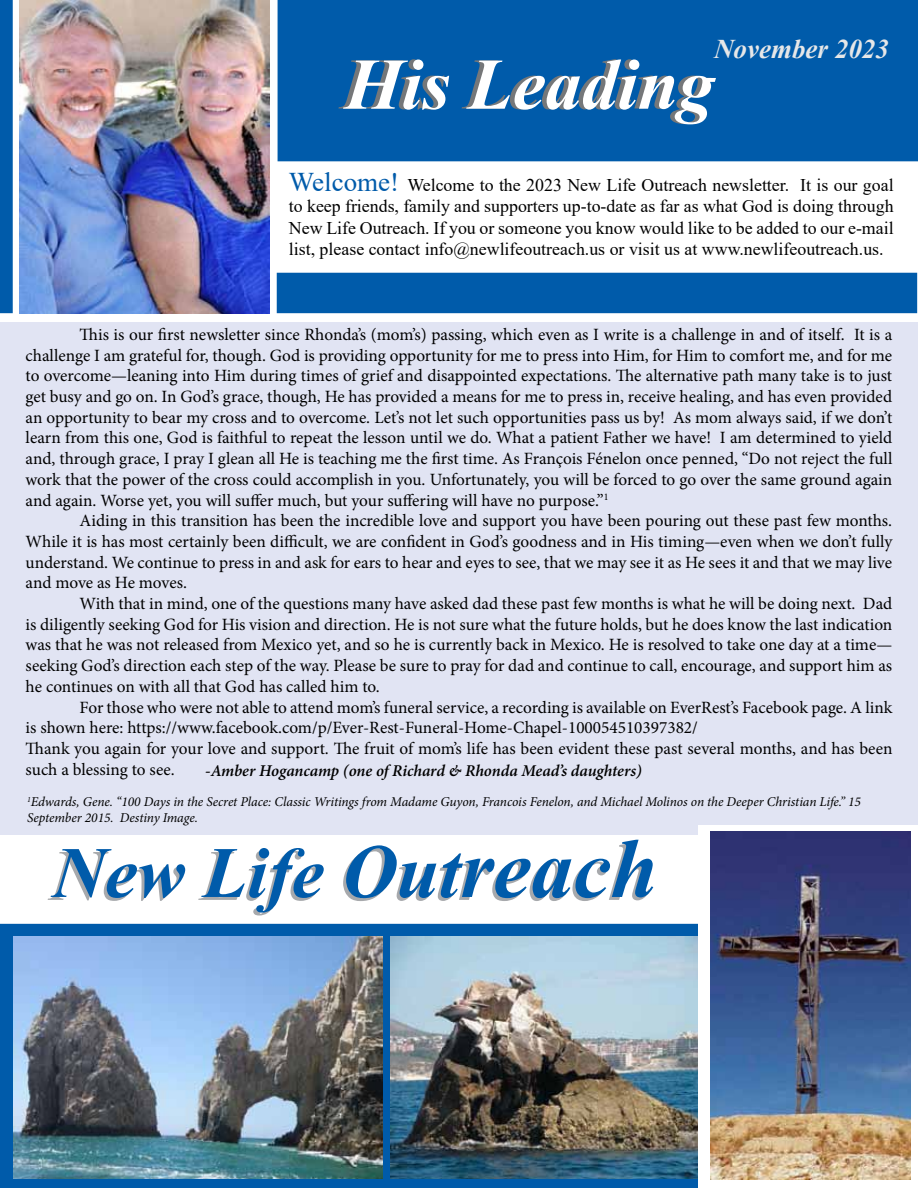
<style>
.page{position:relative;width:918px;height:1188px;background:#fff}
.page>*{position:absolute;margin:0;border:0;box-sizing:border-box;transform-origin:0 0}
.t1{font:italic 700 72.6px "Times New Roman";color:#fff}
.t2{font:italic 700 72.3px "Times New Roman";color:#005baa}
.t3{font:italic 700 27px "Times New Roman";color:#e6e7e8}
.t4{font:17.85px/21.5px "Times New Roman";color:#000;text-align:justify}
.t5{font:17.25px/20.7px "Minion Pro";color:#000;text-align:justify}
.t6{font:italic 600 16.5px "Minion Pro";letter-spacing:-.005em;color:#000}
.t7{font:italic 13.5px/16.2px "Minion Pro";letter-spacing:-.005em;color:#000}
.s1{font-size:27px;color:#005baa}
.s2{font-size:76.05px;color:#a7a9ac}
.s3{font-size:84.6px;color:#a7a9ac}
</style>
<div class="page">
<div style="left:0;top:322px;width:918px;height:513px;background:#e1e4f3"></div>
<img style="left:20px;top:0;width:249px;height:313px">
<div style="left:0;top:924px;width:698px;height:264px;background:#005baa"></div>
<div style="left:278px;top:0;width:640px;height:161px;background:#005baa"></div>
<img style="left:14px;top:937px;width:369px;height:242px">
<img style="left:391px;top:936px;width:307px;height:243px">
<svg style="left:698px;top:825px;width:220px;height:355px"></svg>
<img style="left:710px;top:832px;width:201px;height:347px">
<svg style="left:0;top:0;width:13px;height:313px;background:#045eab"></svg>
<div style="left:278px;top:273px;width:638px;height:39px;background:#005baa"></div>
<div style="left:277px;top:273px;width:640px;height:40px;border:2px solid #005baa"></div>
<h3 class="t3" style="left:714px;top:30px;width:176px">November 2023</h3>
<h1 class="t1" style="left:345px;top:34px;width:371px">His Leading</h1>
<p class="t4" style="left:289px;top:174px;width:606px"><span class="s1">Welcome!</span> Welcome to the 2023 New Life Outreach newsletter. It is our goal to keep friends, family and supporters up-to-date as far as what God is doing through New Life Outreach. If you or someone you know would like to be added to our e-mail list, please contact info@newlifeoutreach.us or visit us at www.newlifeoutreach.us.</p>
<p class="t5" style="left:26px;top:324px;width:868px;text-indent:54px">This is our first newsletter since Rhonda’s (mom’s) passing, which even as I write is a challenge in and of itself. It is a challenge I am grateful for, though. God is providing opportunity for me to press into Him, for Him to comfort me, and for me to overcome—leaning into Him during times of grief and disappointed expectations. The alternative path many take is to just get busy and go on. In God’s grace, though, He has provided a means for me to press in, receive healing, and has even provided an opportunity to bear my cross and to overcome. Let’s not let such opportunities pass us by! As mom always said, if we don’t learn from this one, God is faithful to repeat the lesson until we do. What a patient Father we have! I am determined to yield and, through grace, I pray I glean all He is teaching me the first time. As François Fénelon once penned, “Do not reject the full work that the power of the cross could accomplish in you. Unfortunately, you will be forced to go over the same ground again and again. Worse yet, you will suffer much, but your suffering will have no purpose.”<sup>1</sup></p>
<p class="t5" style="left:26px;top:511px;width:868px;text-indent:54px">Aiding in this transition has been the incredible love and support you have been pouring out these past few months.<br>While it is has most certainly been difficult, we are confident in God’s goodness and in His timing—even when we don’t fully understand. We continue to press in and ask for ears to hear and eyes to see, that we may see it as He sees it and that we may live and move as He moves.</p>
<p class="t5" style="left:26px;top:593px;width:868px;text-indent:54px">With that in mind, one of the questions many have asked dad these past few months is what he will be doing next. Dad is diligently seeking God for His vision and direction. He is not sure what the future holds, but he does know the last indication was that he was not released from Mexico yet, and so he is currently back in Mexico. He is resolved to take one day at a time— seeking God’s direction each step of the way. Please be sure to pray for dad and continue to call, encourage, and support him as he continues on with all that God has called him to.</p>
<p class="t5" style="left:26px;top:697px;width:868px;text-align:left;text-indent:54px">For those who were not able to attend mom’s funeral service, a recording is available on EverRest’s Facebook page. A link is shown here: https://www.facebook.com/p/Ever-Rest-Funeral-Home-Chapel-100054510397382/<br>Thank you again for your love and support. The fruit of mom’s life has been evident these past several months, and has been such a blessing to see.</p>
<p class="t6" style="left:205px;top:759px;width:438px">-Amber Hogancamp (one of Richard &amp; Rhonda Mead’s daughters)</p>
<p class="t7" style="left:27px;top:794px;width:836px"><sup>1</sup>Edwards, Gene. “100 Days in the Secret Place: Classic Writings from Madame Guyon, Francois Fenelon, and Michael Molinos on the Deeper Christian Life.” 15<br>September 2015. Destiny Image.</p>
<h2 class="t2" style="left:53px;top:822px;width:603px">New Life <span class="s2">Out</span><span class="s3">reach</span></h2>
</div>
